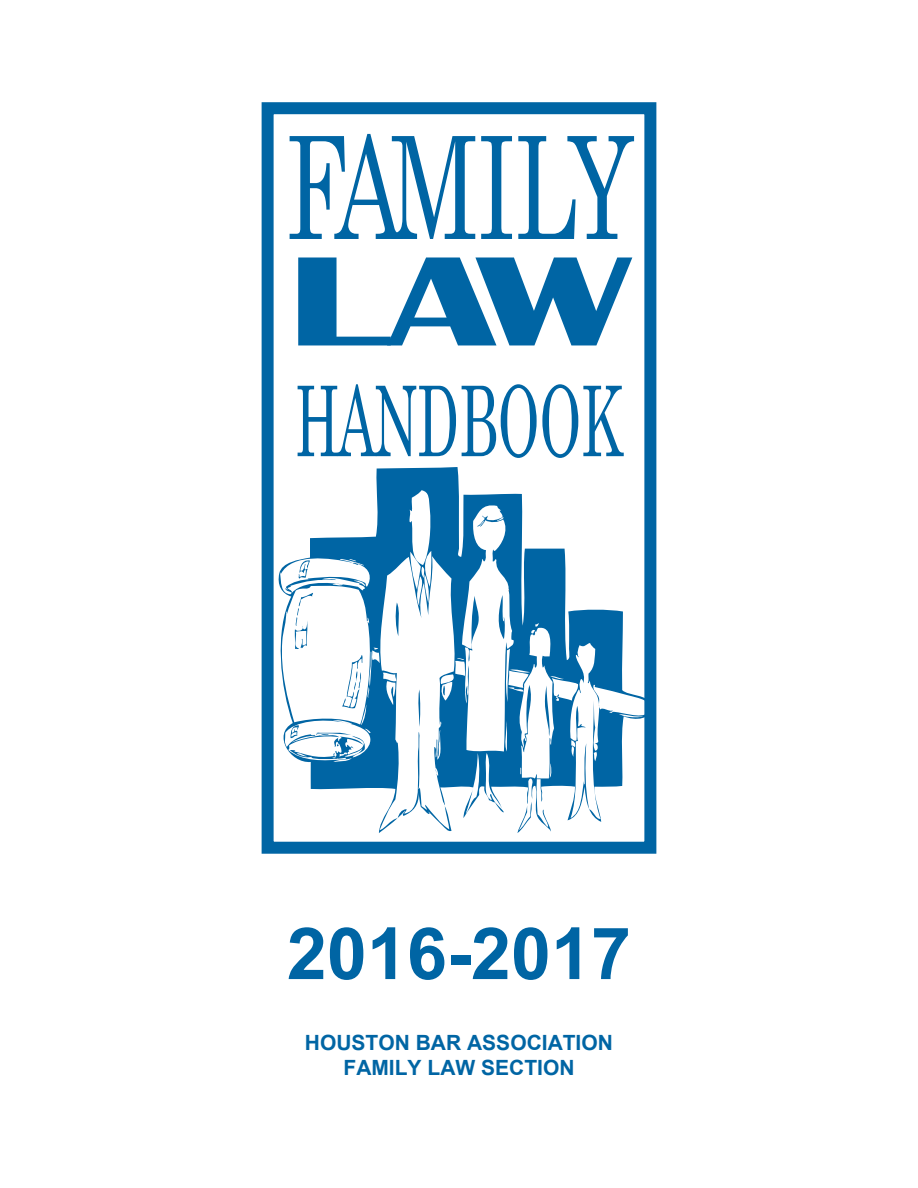
<style>
.page{position:relative;width:918px;height:1188px;background:#fff}
.page>*{position:absolute;margin:0;border:0;box-sizing:border-box;transform-origin:0 0}
.t1{font:142.5px "Century Schoolbook";letter-spacing:-.1em;color:#0065a4;scale:.65 1}
.t2{font:700 132px "Britannic";color:#0065a4;scale:1.5 1}
.t3{font:97.5px "Century Schoolbook";color:#0065a4;scale:.55 1}
.t4{font:700 72px "Arial";color:#0065a4}
.t5{font:700 21px/25.2px "Arial";color:#0065a4;text-align:center}
</style>
<div class="page">
<svg style="left:279px;top:467px;width:364px;height:366px"></svg>
<svg style="left:557px;top:692px;width:3px;height:5px"></svg>
<svg style="left:543px;top:686px;width:7px;height:56px"></svg>
<svg style="left:517px;top:802px;width:15px;height:31px"></svg>
<svg style="left:496px;top:589px;width:13px;height:50px"></svg>
<svg style="left:395px;top:603px;width:5px;height:33px"></svg>
<svg style="left:398px;top:686px;width:54px;height:146px"></svg>
<svg style="left:353px;top:561px;width:6px;height:6px"></svg>
<svg style="left:342px;top:655px;width:21px;height:54px"></svg>
<svg style="left:311px;top:732px;width:40px;height:4px"></svg>
<svg style="left:298px;top:559px;width:12px;height:20px"></svg>
<svg style="left:291px;top:725px;width:8px;height:13px"></svg>
<svg style="left:293px;top:593px;width:20px;height:57px"></svg>
<div style="left:262px;top:102px;width:394px;height:752px;border:12px solid #0065a4"></div>
<h1 class="t1" style="left:285px;top:68px;width:537px">FAMILY</h1>
<h2 class="t2" style="left:287px;top:227px;width:231px">LAW</h2>
<h3 class="t3" style="left:295px;top:339px;width:598px">HANDBOOK</h3>
<h3 class="t4" style="left:287px;top:903px;width:346px">2016-2017</h3>
<p class="t5" style="left:305px;top:1031px;width:310px">HOUSTON BAR ASSOCIATION<br>FAMILY LAW SECTION</p>
</div>
